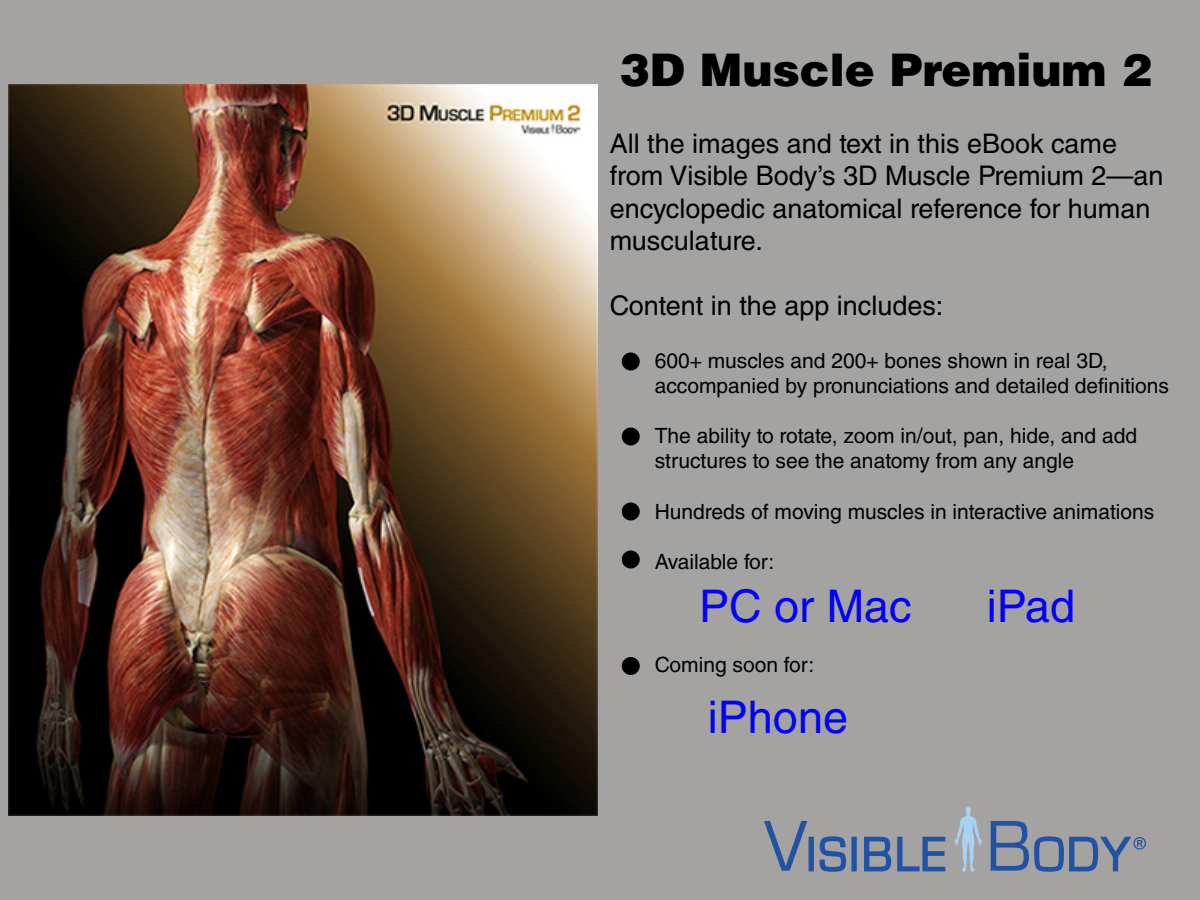
<style>
.page{position:relative;width:1200px;height:900px;background:#a4a3a2}
.page>*{position:absolute;margin:0;border:0;box-sizing:border-box;transform-origin:0 0}
.t1{font:45px "Helvetica LT Std";color:#00f}
.t2{font:900 45px "Helvetica LT Std";color:#000}
.t3{font:27px/32.4px "Helvetica LT Std";color:#000}
.t4{font:21px/25.2px "Helvetica LT Std";color:#000}
</style>
<div class="page">
<div style="left:622px;top:353px;width:17px;height:17px;background:#000;border-radius:50%"></div>
<div style="left:622px;top:352px;width:18px;height:18px;border:2px solid #000;border-radius:50%"></div>
<div style="left:622px;top:428px;width:17px;height:17px;background:#000;border-radius:50%"></div>
<div style="left:622px;top:428px;width:18px;height:18px;border:2px solid #000;border-radius:50%"></div>
<div style="left:622px;top:503px;width:17px;height:17px;background:#000;border-radius:50%"></div>
<div style="left:622px;top:502px;width:18px;height:18px;border:2px solid #000;border-radius:50%"></div>
<div style="left:622px;top:551px;width:17px;height:17px;background:#000;border-radius:50%"></div>
<div style="left:622px;top:550px;width:18px;height:18px;border:2px solid #000;border-radius:50%"></div>
<img style="left:8px;top:85px;width:590px;height:730px">
<svg style="left:764px;top:807px;width:382px;height:65px;background:#8a94a4"></svg>
<div style="left:622px;top:658px;width:17px;height:16px;background:#000;border-radius:50%"></div>
<div style="left:622px;top:657px;width:18px;height:18px;border:2px solid #000;border-radius:50%"></div>
<h1 class="t2" style="left:620px;top:41px;width:533px">3D Muscle Premium 2</h1>
<p class="t3" style="left:610px;top:127px;width:555px">All the images and text in this eBook came from Visible Body’s 3D Muscle Premium 2—an encyclopedic anatomical reference for human musculature.</p>
<p class="t3" style="left:610px;top:289px;width:335px">Content in the app includes:</p>
<p class="t4" style="left:655px;top:348px;width:516px">600+ muscles and 200+ bones shown in real 3D, accompanied by pronunciations and detailed definitions</p>
<p class="t4" style="left:655px;top:423px;width:484px">The ability to rotate, zoom in/out, pan, hide, and add structures to see the anatomy from any angle</p>
<p class="t4" style="left:655px;top:499px;width:501px">Hundreds of moving muscles in interactive animations</p>
<p class="t4" style="left:655px;top:549px;width:121px">Available for:</p>
<h1 class="t1" style="left:699px;top:580px;width:214px">PC or Mac</h1>
<h1 class="t1" style="left:987px;top:580px;width:90px">iPad</h1>
<p class="t4" style="left:655px;top:652px;width:161px">Coming soon for:</p>
<h1 class="t1" style="left:708px;top:691px;width:142px">iPhone</h1>
</div>
